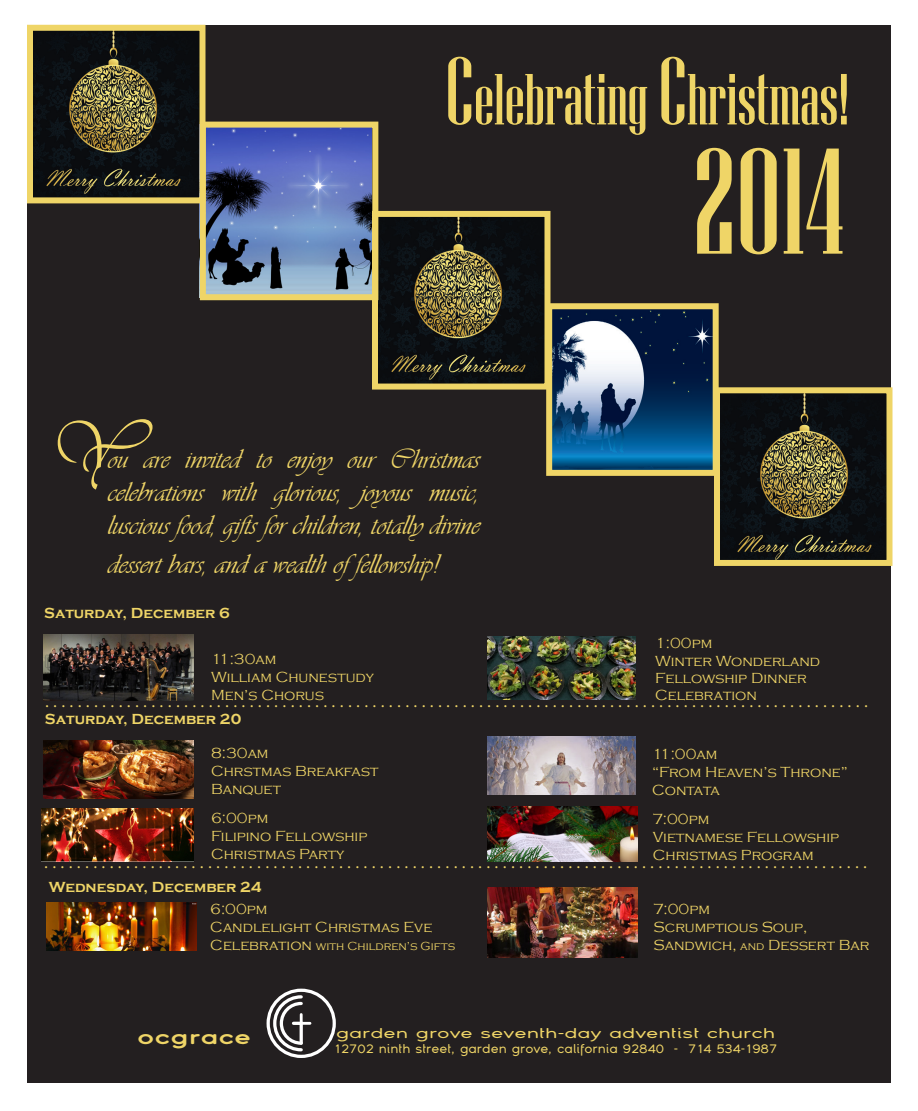
<style>
.page{position:relative;width:918px;height:1111px;background:#fff}
.page>*{position:absolute;margin:0;border:0;box-sizing:border-box;transform-origin:0 0}
.t1{font:150px "Niagara Solid";color:#efd567}
.t2{font:72px "Niagara Solid";color:#efd567}
.t3{font:72px "Vivaldii";color:#efd567}
.t4{font:28.5px/33px "Vivaldii";color:#efd567;text-align:justify}
.t5{font:700 21px "Montag";color:#efd567;scale:1.25 1}
.t6{font:18px "Minion Pro";color:#efd567}
.t7{font:300 15px/18px "Copperplate Gothic";color:#efd567}
.t8{font:700 15px "Copperplate Gothic";color:#efd567}
.t9{font:15px "Montag";color:#efd567;scale:1.25 1}
.t10{font:13.5px "Montag";color:#efd567;scale:.9 1}
.t11{font:300 12px "Copperplate Gothic";color:#efd567}
.s1{font-size:96px}
.s2{font-size:15px}
.s3{font-size:12px}
</style>
<div class="page">
<div style="left:27px;top:26px;width:864px;height:1056px;background:#231f20"></div>
<img style="left:44px;top:634px;width:150px;height:66px">
<img style="left:487px;top:636px;width:149px;height:63px">
<img style="left:487px;top:736px;width:149px;height:58px">
<img style="left:46px;top:902px;width:150px;height:48px">
<img style="left:44px;top:740px;width:150px;height:58px">
<img style="left:42px;top:808px;width:152px;height:53px">
<img style="left:34px;top:32px;width:165px;height:164px">
<img style="left:721px;top:394px;width:164px;height:165px">
<img style="left:207px;top:129px;width:164px;height:164px">
<img style="left:379px;top:218px;width:164px;height:164px">
<div style="left:27px;top:25px;width:179px;height:178px;border:6px solid #efd567"></div>
<div style="left:200px;top:122px;width:178px;height:178px;border:6px solid #efd567"></div>
<div style="left:372px;top:211px;width:178px;height:178px;border:6px solid #efd567"></div>
<div style="left:714px;top:387px;width:178px;height:179px;border:6px solid #efd567"></div>
<svg style="left:266px;top:988px;width:70px;height:69px"></svg>
<img style="left:553px;top:310px;width:159px;height:159px">
<div style="left:546px;top:303px;width:173px;height:173px;border:6px solid #efd567"></div>
<img style="left:487px;top:887px;width:150px;height:70px">
<img style="left:487px;top:806px;width:150px;height:55px">
<p class="t2" style="left:445px;top:61px;width:406px"><span class="s1">C</span>elebrating <span class="s1">C</span>hristmas!</p>
<p class="t1" style="left:693px;top:122px;width:153px">2014</p>
<p class="t3" style="left:49px;top:403px;width:95px">Y</p>
<p class="t4" style="left:108px;top:443px;width:373px">ou are invited to enjoy our Christmas celebrations with glorious, joyous music, luscious food, gifts for children, totally divine</p>
<p class="t4" style="left:108px;top:548px;width:332px">dessert bars, and a wealth offellowship!</p>
<p class="t8" style="left:44px;top:604px;width:187px">Saturday, December 6</p>
<p class="t7" style="left:211px;top:649px;width:67px">11:30am</p>
<p class="t7" style="left:211px;top:667px;width:164px">William Chunestudy</p>
<p class="t7" style="left:211px;top:685px;width:115px">Men’s Chorus</p>
<p class="t7" style="left:655px;top:634px;width:59px">1:00pm</p>
<p class="t7" style="left:655px;top:652px;width:167px;line-height:17.2px">Winter Wonderland<br>Fellowship Dinner<br>Celebration</p>
<p class="t6" style="left:45px;top:689px;width:825px">. . . . . . . . . . . . . . . . . . . . . . . . . . . . . . . . . . . . . . . . . . . . . . . . . . . . . . . . . . . . . . . . . . . . . . . . . . . . . . . . . . . . . . . . . . . . . . . . . . . . .</p>
<p class="t8" style="left:45px;top:710px;width:198px">Saturday, December 20</p>
<p class="t7" style="left:211px;top:744px;width:59px">8:30am</p>
<p class="t7" style="left:211px;top:762px;width:169px">Chrstmas Breakfast<br>Banquet</p>
<p class="t7" style="left:652px;top:744px;width:67px">11:00am</p>
<p class="t7" style="left:652px;top:762px;width:197px">“From Heaven’s Throne”<br>Contata</p>
<p class="t7" style="left:211px;top:809px;width:59px">6:00pm</p>
<p class="t7" style="left:211px;top:827px;width:158px">Filipino Fellowship<br>Christmas Party</p>
<p class="t8" style="left:49px;top:878px;width:214px">Wednesday, December 24</p>
<p class="t7" style="left:210px;top:899px;width:59px">6:00pm</p>
<p class="t7" style="left:210px;top:917px;width:223px">Candlelight Christmas Eve</p>
<p class="t11" style="left:210px;top:938px;width:246px"><span class="s2">Celebration</span> with Children’s Gifts</p>
<p class="t7" style="left:653px;top:809px;width:58px">7:00pm</p>
<p class="t7" style="left:653px;top:827px;width:188px">Vietnamese Fellowship<br>Christmas Program</p>
<p class="t6" style="left:44px;top:849px;width:825px">. . . . . . . . . . . . . . . . . . . . . . . . . . . . . . . . . . . . . . . . . . . . . . . . . . . . . . . . . . . . . . . . . . . . . . . . . . . . . . . . . . . . . . . . . . . . . . . . . . . . .</p>
<p class="t7" style="left:654px;top:899px;width:58px">7:00pm</p>
<p class="t7" style="left:654px;top:917px;width:217px">Scrumptious Soup,<br>Sandwich, <span class="s3">and</span> Dessert Bar</p>
<p class="t5" style="left:137px;top:1024px;width:93px">ocgrace</p>
<p class="t9" style="left:336px;top:1023px;width:353px">garden grove seventh-day adventist church</p>
<p class="t10" style="left:334px;top:1039px;width:494px">12702 ninth street, garden grove, california 92840 - 714 534-1987</p>
</div>
